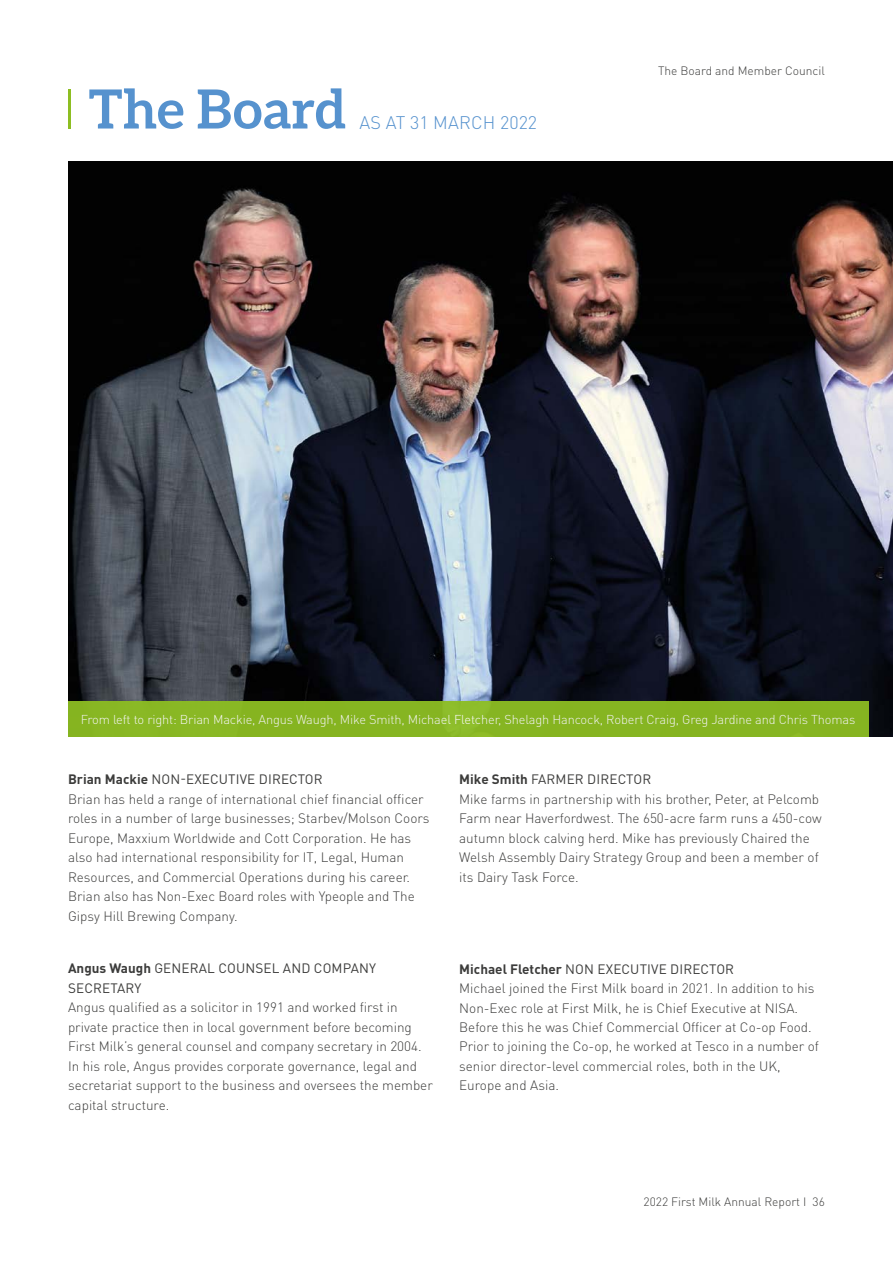
<style>
.page{position:relative;width:893px;height:1263px;background:#fff}
.page>*{position:absolute;margin:0;border:0;box-sizing:border-box;transform-origin:0 0}
.t1{font:700 54px "Aleo";letter-spacing:.005em;color:#5692ce}
.t2{font:300 18px "DIN Pro";letter-spacing:.005em;color:#5692ce}
.t3{font:300 13.5px/19.5px "DIN Pro";color:#3c3c3b}
.t4{font:13.5px/19.5px "DIN Pro";letter-spacing:.01em;color:#3c3c3b}
.t5{font:300 12.75px "DIN Pro";letter-spacing:-.01em;color:#fff}
.t6{font:300 12px "DIN Pro";color:#3c3c3b}
.s1{font-weight:700}
.s2{font-weight:400}
</style>
<div class="page">
<img style="left:68px;top:162px;width:825px;height:575px">
<hr style="left:68px;top:89px;width:2px;height:39px;background:#8dbe22">
<div style="left:68px;top:701px;width:800px;height:36px;background:#86b521"></div>
<h1 class="t1" style="left:88px;top:78px;width:259px">The Board</h1>
<h2 class="t2" style="left:359px;top:110px;width:179px">AS AT 31 MARCH 2022</h2>
<p class="t6" style="left:658px;top:62px;width:168px">The Board and Member Council</p>
<p class="t5" style="left:81px;top:711px;width:776px">From left to right: Brian Mackie, Angus Waugh, Mike Smith, Michael Fletcher, Shelagh Hancock, Robert Craig, Greg Jardine and Chris Thomas</p>
<p class="t3" style="left:68px;top:769px;width:363px"><span class="s1">Brian Mackie</span> <span class="s2">NON-EXECUTIVE DIRECTOR<br></span>Brian has held a range of international chief financial officer roles in a number of large businesses; Starbev/Molson Coors Europe, Maxxium Worldwide and Cott Corporation. He has also had international responsibility for IT, Legal, Human Resources, and Commercial Operations during his career.<br>Brian also has Non-Exec Board roles with Ypeople and The Gipsy Hill Brewing Company.</p>
<p class="t4" style="left:68px;top:958px;width:309px"><span class="s1">Angus Waugh</span> GENERAL COUNSEL AND COMPANY<br>SECRETARY</p>
<p class="t3" style="left:68px;top:997px;width:366px">Angus qualified as a solicitor in 1991 and worked first in private practice then in local government before becoming First Milk’s general counsel and company secretary in 2004.<br>In his role, Angus provides corporate governance, legal and secretariat support to the business and oversees the member capital structure.</p>
<p class="t3" style="left:459px;top:769px;width:364px"><span class="s1">Mike Smith</span> <span class="s2">FARMER DIRECTOR<br></span>Mike farms in partnership with his brother, Peter, at Pelcomb Farm near Haverfordwest. The 650-acre farm runs a 450-cow autumn block calving herd. Mike has previously Chaired the Welsh Assembly Dairy Strategy Group and been a member of its Dairy Task Force.</p>
<p class="t3" style="left:459px;top:958px;width:361px"><span class="s1">Michael Fletcher</span> <span class="s2">NON EXECUTIVE DIRECTOR<br></span>Michael joined the First Milk board in 2021. In addition to his Non-Exec role at First Milk, he is Chief Executive at NISA.<br>Before this he was Chief Commercial Officer at Co-op Food.<br>Prior to joining the Co-op, he worked at Tesco in a number of senior director-level commercial roles, both in the UK, Europe and Asia.</p>
<p class="t6" style="left:643px;top:1193px;width:183px">2022 First Milk Annual Report I 36</p>
</div>
